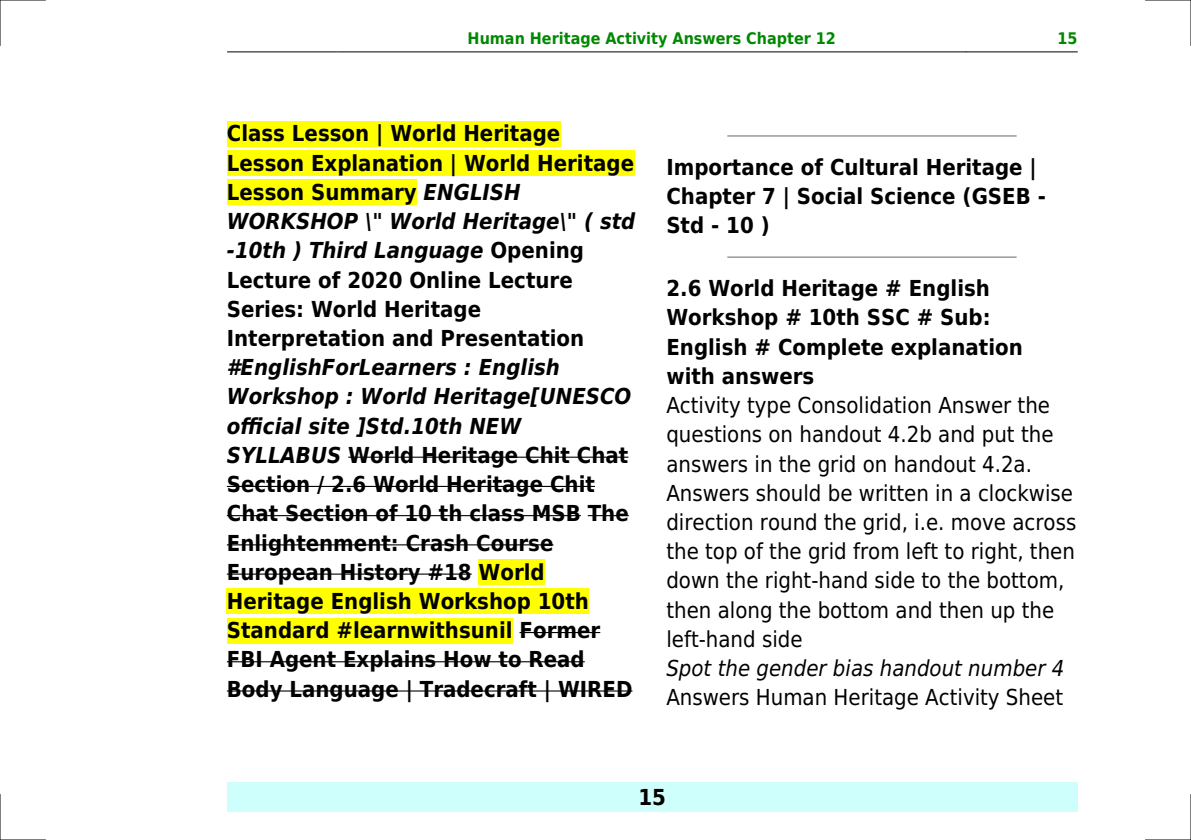
<style>
.page{position:relative;width:1191px;height:840px;background:#fff}
.page>*{position:absolute;margin:0;border:0;box-sizing:border-box;transform-origin:0 0}
.t1{font:700 22px/29.2px "DejaVu Sans Condensed";color:#000}
.t2{font:22px/29.2px "DejaVu Sans Condensed";color:#000}
.t3{font:italic 22px "DejaVu Sans Condensed";color:#000}
.t4{font:700 16px "DejaVu Sans Condensed";color:#080}
.s1{font-style:italic}
</style>
<div class="page">
<hr style="left:227px;top:51px;width:110px;height:1px;background:#000">
<hr style="left:338px;top:51px;width:627px;height:1px;background:#000">
<hr style="left:966px;top:51px;width:111px;height:1px;background:#000">
<div style="left:227px;top:782px;width:850px;height:29px;background:#cffffc"></div>
<div style="left:227px;top:121px;width:333px;height:25px;background:#ff0"></div>
<div style="left:227px;top:150px;width:407px;height:26px;background:#ff0"></div>
<div style="left:227px;top:179px;width:190px;height:26px;background:#ff0"></div>
<hr style="left:348px;top:456px;width:280px;height:1px;background:#000">
<hr style="left:227px;top:485px;width:368px;height:1px;background:#000">
<hr style="left:227px;top:515px;width:354px;height:1px;background:#000">
<hr style="left:588px;top:515px;width:41px;height:1px;background:#000">
<hr style="left:227px;top:544px;width:326px;height:1px;background:#000">
<hr style="left:227px;top:573px;width:245px;height:1px;background:#000">
<div style="left:478px;top:559px;width:67px;height:25px;background:#ff0"></div>
<div style="left:227px;top:588px;width:362px;height:26px;background:#ff0"></div>
<div style="left:227px;top:617px;width:285px;height:26px;background:#ff0"></div>
<hr style="left:519px;top:631px;width:81px;height:1px;background:#000">
<hr style="left:227px;top:660px;width:358px;height:2px;background:#000">
<hr style="left:227px;top:690px;width:405px;height:1px;background:#000">
<hr style="left:728px;top:135px;width:288px;height:2px;background:#999">
<hr style="left:728px;top:256px;width:288px;height:2px;background:#999">
<hr style="left:0;top:0;width:45px;height:1px;background:#000">
<hr style="left:1145px;top:0;width:46px;height:1px;background:#000">
<hr style="left:0;top:839px;width:45px;height:1px;background:#000">
<hr style="left:1145px;top:839px;width:46px;height:1px;background:#000">
<hr style="left:0;top:0;width:1px;height:45px;background:#000">
<hr style="left:0;top:794px;width:1px;height:45px;background:#000">
<hr style="left:1190px;top:0;width:1px;height:45px;background:#000">
<hr style="left:1190px;top:794px;width:1px;height:45px;background:#000">
<p class="t4" style="left:467px;top:29px;width:370px">Human Heritage Activity Answers Chapter 12</p>
<p class="t4" style="left:1057px;top:29px;width:22px">15</p>
<p class="t1" style="left:227px;top:119px;width:410px">Class Lesson | World Heritage<br>Lesson Explanation | World Heritage<br>Lesson Summary <span class="s1">ENGLISH<br>WORKSHOP \" World Heritage\" ( std -10th ) Third Language</span> Opening<br>Lecture of 2020 Online Lecture<br>Series: World Heritage<br>Interpretation and Presentation</p>
<p class="t1" style="left:227px;top:353px;width:407px"><span class="s1">#EnglishForLearners : English<br>Workshop : World Heritage[UNESCO official site ]Std.10th NEW<br>SYLLABUS</span> World Heritage Chit Chat<br>Section / 2.6 World Heritage Chit<br>Chat Section of 10 th class MSB The<br>Enlightenment: Crash Course<br>European History #18 World<br>Heritage English Workshop 10th<br>Standard #learnwithsunil Former<br>FBI Agent Explains How to Read<br>Body Language | Tradecraft | WIRED</p>
<p class="t1" style="left:666px;top:153px;width:381px">Importance of Cultural Heritage |<br>Chapter 7 | Social Science (GSEB -<br>Std - 10 )</p>
<p class="t1" style="left:666px;top:274px;width:358px">2.6 World Heritage # English<br>Workshop # 10th SSC # Sub:<br>English # Complete explanation with answers</p>
<p class="t2" style="left:666px;top:390px;width:411px">Activity type Consolidation Answer the questions on handout 4.2b and put the answers in the grid on handout 4.2a.<br>Answers should be written in a clockwise direction round the grid, i.e. move across the top of the grid from left to right, then down the right-hand side to the bottom, then along the bottom and then up the left-hand side</p>
<p class="t3" style="left:666px;top:655px;width:399px">Spot the gender bias handout number 4</p>
<p class="t2" style="left:666px;top:682px;width:398px">Answers Human Heritage Activity Sheet</p>
<p class="t1" style="left:638px;top:782px;width:29px">15</p>
</div>
